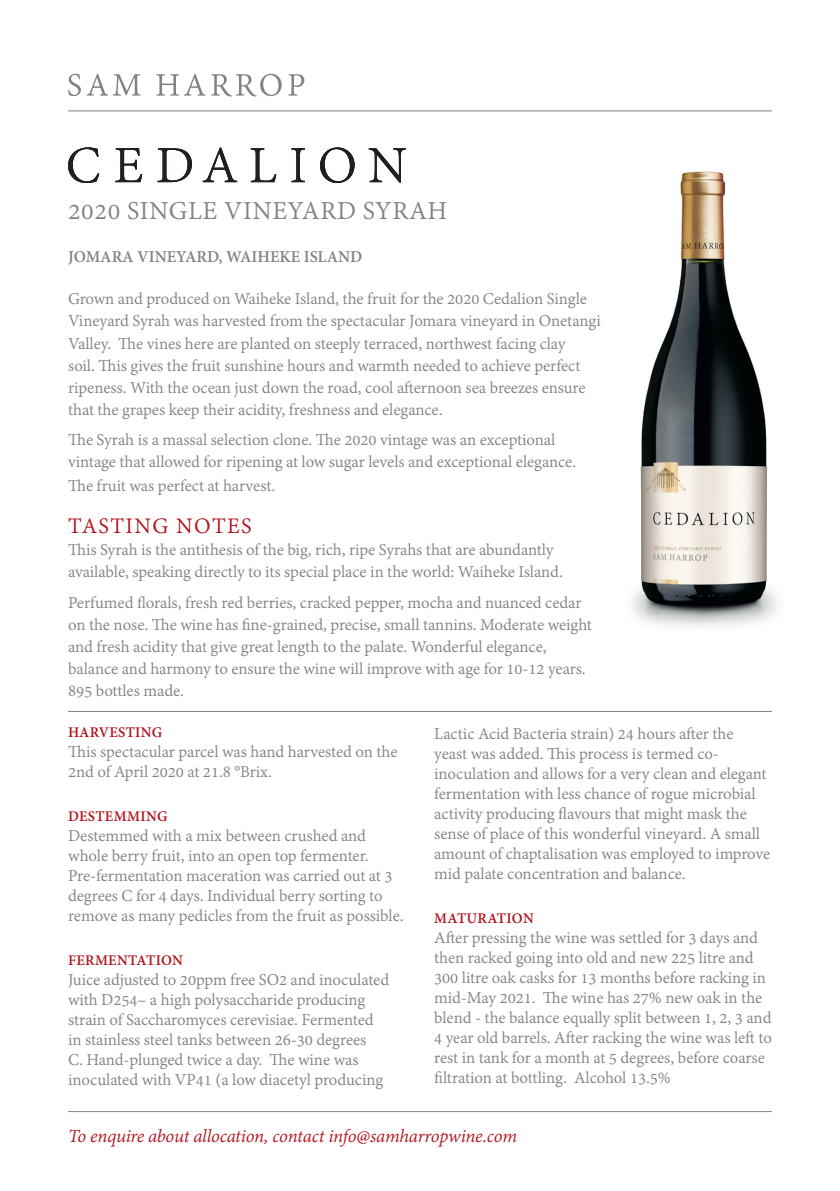
<style>
.page{position:relative;width:840px;height:1191px;background:#fff}
.page>*{position:absolute;margin:0;border:0;box-sizing:border-box;transform-origin:0 0}
.t1{font:28px "Adobe Devanagari";letter-spacing:.02em;color:#808285}
.t2{font:24px "Adobe Devanagari";letter-spacing:.06em;color:#b0131c}
.t3{font:italic 20px "Adobe Devanagari";letter-spacing:-.015em;color:#b0131c}
.t4{font:18px/20px "Adobe Devanagari";letter-spacing:-.005em;color:#808285}
.t5{font:700 18px "Adobe Devanagari";letter-spacing:-.005em;color:#808285}
.t6{font:700 16px "Adobe Devanagari";letter-spacing:.02em;color:#b0131c}
</style>
<div class="page">
<svg style="left:68px;top:147px;width:31px;height:36px"></svg>
<svg style="left:115px;top:148px;width:27px;height:34px"></svg>
<svg style="left:157px;top:148px;width:35px;height:34px"></svg>
<svg style="left:203px;top:147px;width:34px;height:35px"></svg>
<svg style="left:251px;top:148px;width:25px;height:34px"></svg>
<svg style="left:291px;top:148px;width:14px;height:34px"></svg>
<svg style="left:320px;top:147px;width:34px;height:36px"></svg>
<svg style="left:368px;top:148px;width:37px;height:34px"></svg>
<svg style="left:68px;top:74px;width:13px;height:22px"></svg>
<svg style="left:87px;top:74px;width:53px;height:22px"></svg>
<svg style="left:156px;top:74px;width:49px;height:22px"></svg>
<svg style="left:211px;top:74px;width:70px;height:22px"></svg>
<svg style="left:288px;top:74px;width:16px;height:22px"></svg>
<hr style="left:68px;top:111px;width:703px;height:1px;background:#808285">
<hr style="left:68px;top:1111px;width:703px;height:1px;background:#808285">
<img style="left:632px;top:171px;width:145px;height:456px">
<hr style="left:68px;top:711px;width:703px;height:1px;background:#808285">
<h1 class="t1" style="left:68px;top:194px;width:380px">2020 SINGLE VINEYARD SYRAH</h1>
<p class="t5" style="left:68px;top:247px;width:296px">JOMARA VINEYARD, WAIHEKE ISLAND</p>
<p class="t4" style="left:68px;top:290px;width:534px;line-height:22px">Grown and produced on Waiheke Island, the fruit for the 2020 Cedalion Single Vineyard Syrah was harvested from the spectacular Jomara vineyard in Onetangi Valley. The vines here are planted on steeply terraced, northwest facing clay<br>soil. This gives the fruit sunshine hours and warmth needed to achieve perfect ripeness. With the ocean just down the road, cool afternoon sea breezes ensure that the grapes keep their acidity, freshness and elegance.</p>
<p class="t4" style="left:68px;top:430px;width:509px;line-height:22px">The Syrah is a massal selection clone. The 2020 vintage was an exceptional vintage that allowed for ripening at low sugar levels and exceptional elegance.</p>
<p class="t4" style="left:68px;top:477px;width:208px">The fruit was perfect at harvest.</p>
<h2 class="t2" style="left:68px;top:512px;width:185px">TASTING NOTES</h2>
<p class="t4" style="left:68px;top:540px;width:496px;line-height:22px">This Syrah is the antithesis of the big, rich, ripe Syrahs that are abundantly available, speaking directly to its special place in the world: Waiheke Island.</p>
<p class="t4" style="left:68px;top:593px;width:525px;line-height:22px">Perfumed florals, fresh red berries, cracked pepper, mocha and nuanced cedar on the nose. The wine has fine-grained, precise, small tannins. Moderate weight and fresh acidity that give great length to the palate. Wonderful elegance, balance and harmony to ensure the wine will improve with age for 10-12 years.<br>895 bottles made.</p>
<p class="t6" style="left:68px;top:723px;width:96px">HARVESTING</p>
<p class="t4" style="left:68px;top:743px;width:331px">This spectacular parcel was hand harvested on the<br>2nd of April 2020 at 21.8 °Brix.</p>
<p class="t6" style="left:68px;top:807px;width:101px">DESTEMMING</p>
<p class="t4" style="left:68px;top:827px;width:337px">Destemmed with a mix between crushed and whole berry fruit, into an open top fermenter.<br>Pre-fermentation maceration was carried out at 3 degrees C for 4 days. Individual berry sorting to remove as many pedicles from the fruit as possible.</p>
<p class="t6" style="left:68px;top:951px;width:116px">FERMENTATION</p>
<p class="t4" style="left:68px;top:971px;width:322px">Juice adjusted to 20ppm free SO2 and inoculated with D254– a high polysaccharide producing strain of Saccharomyces cerevisiae. Fermented in stainless steel tanks between 26-30 degrees<br>C. Hand-plunged twice a day. The wine was inoculated with VP41 (a low diacetyl producing</p>
<p class="t4" style="left:434px;top:725px;width:337px">Lactic Acid Bacteria strain) 24 hours after the yeast was added. This process is termed co&shy;inoculation and allows for a very clean and elegant fermentation with less chance of rogue microbial activity producing flavours that might mask the sense of place of this wonderful vineyard. A small amount of chaptalisation was employed to improve mid palate concentration and balance.</p>
<p class="t6" style="left:434px;top:909px;width:101px">MATURATION</p>
<p class="t4" style="left:434px;top:929px;width:339px">After pressing the wine was settled for 3 days and then racked going into old and new 225 litre and 300 litre oak casks for 13 months before racking in mid-May 2021. The wine has 27% new oak in the blend - the balance equally split between 1, 2, 3 and 4 year old barrels. After racking the wine was left to rest in tank for a month at 5 degrees, before coarse filtration at bottling. Alcohol 13.5%</p>
<p class="t3" style="left:68px;top:1124px;width:450px">To enquire about allocation, contact info@samharropwine.com</p>
</div>
